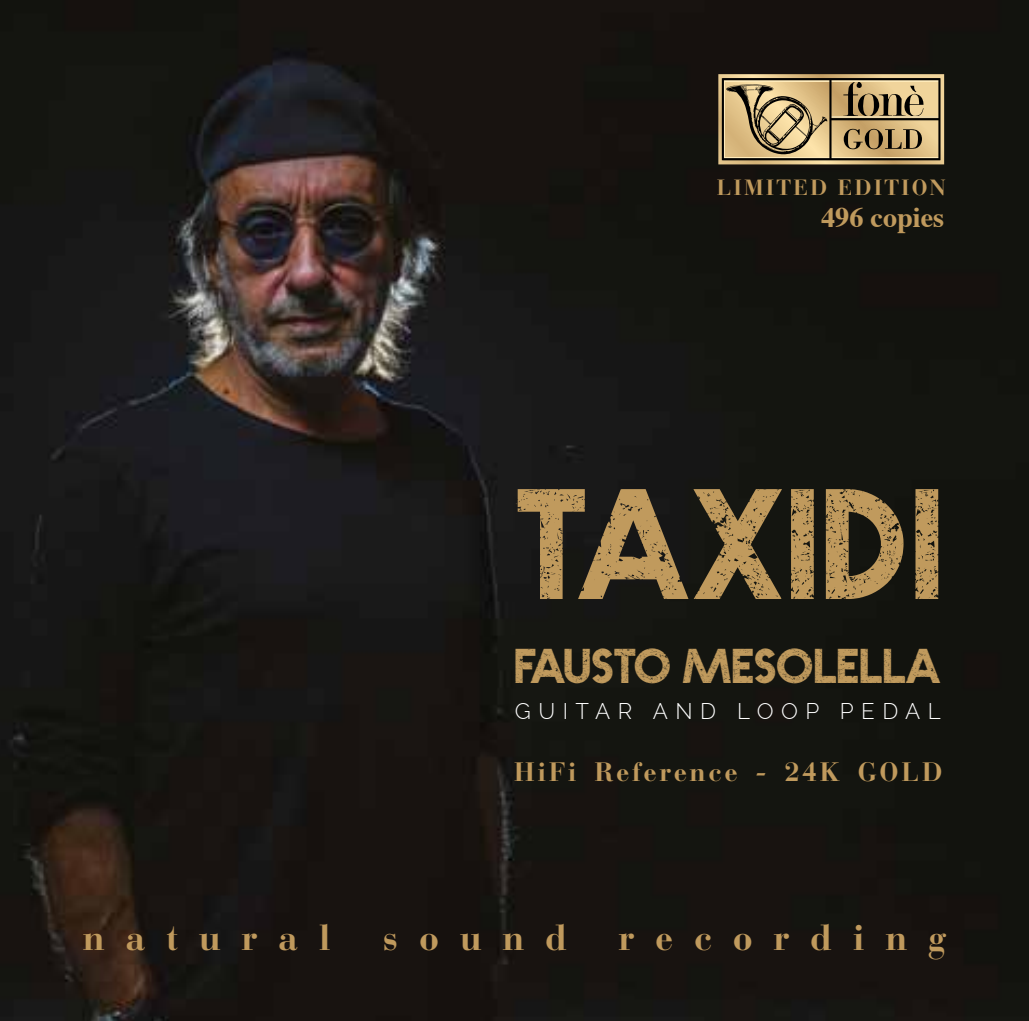
<style>
.page{position:relative;width:1029px;height:1021px;background:#fff}
.page>*{position:absolute;margin:0;border:0;box-sizing:border-box;transform-origin:0 0}
.t1{font:140.4px "Yoko";letter-spacing:.01em;color:#c09a5d}
.t2{font:43.8px "Yoko";color:#c09a5d}
.t3{font:700 36px "Bauer Bodoni";letter-spacing:.575em;color:#c09a5d}
.t4{font:700 28.2px "Times";color:#c09a5d}
.t5{font:700 26.4px "Bauer Bodoni";letter-spacing:.1em;color:#c09a5d}
.t6{font:300 22.2px "Raleway";letter-spacing:.34em;color:#fff}
.t7{font:700 21.9px "Bauer Bodoni";letter-spacing:.1em;color:#c09a5d}
</style>
<div class="page">
<img style="left:0;top:0;width:1029px;height:1020px">
<svg style="left:718px;top:74px;width:226px;height:90px;background:#b29a6e"></svg>
<p class="t7" style="left:717px;top:174px;width:230px">LIMITED EDITION</p>
<p class="t4" style="left:821px;top:191px;width:124px">496 copies</p>
<h1 class="t1" style="left:515px;top:450px;width:430px">TAXIDI</h1>
<p class="t2" style="left:514px;top:636px;width:428px">FAUSTO MESOLELLA</p>
<p class="t6" style="left:515px;top:698px;width:428px">GUITAR AND LOOP PEDAL</p>
<p class="t5" style="left:514px;top:755px;width:429px">HiFi Reference - 24K GOLD</p>
<p class="t3" style="left:83px;top:915px;width:250px">natural</p>
<p class="t3" style="left:382px;top:915px;width:186px">sound</p>
<p class="t3" style="left:619px;top:915px;width:329px">recording</p>
</div>
